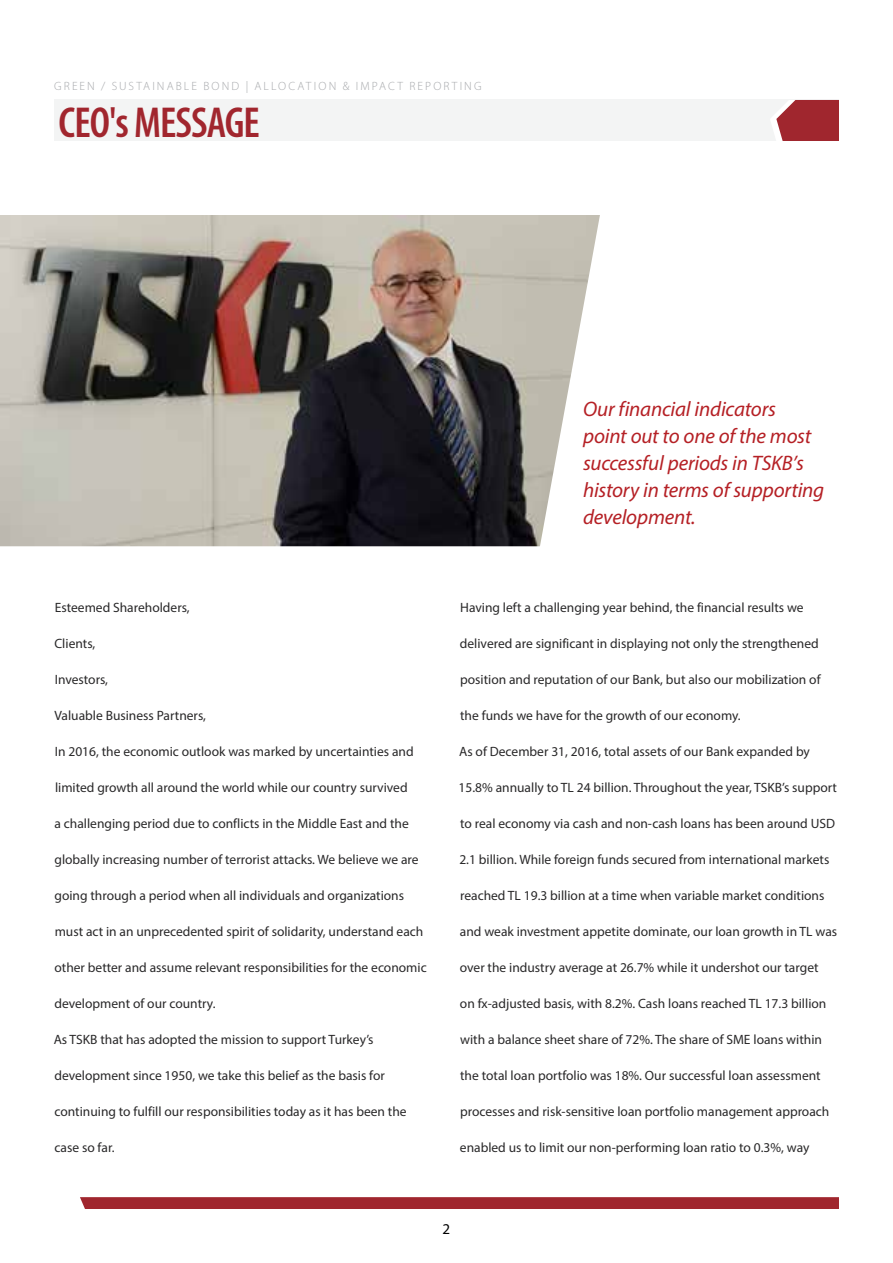
<style>
.page{position:relative;width:893px;height:1263px;background:#fff}
.page>*{position:absolute;margin:0;border:0;box-sizing:border-box;transform-origin:0 0}
.t1{font:600 condensed 43.5px "Myriad Pro";letter-spacing:-.02em;color:#a1262e}
.t2{font:italic 21px/27px "Myriad Pro";letter-spacing:-.01em;color:#b52025}
.t3{font:15px "Myriad Pro";color:#000}
.t4{font:13.5px "Myriad Pro";color:#292829}
.t5{font:300 12px "Myriad Pro";letter-spacing:.175em;color:#a7a9ac}
</style>
<div class="page">
<div style="left:54px;top:100px;width:785px;height:41px;background:#f3f4f4"></div>
<svg style="left:80px;top:1197px;width:759px;height:12px"></svg>
<svg style="left:771px;top:100px;width:68px;height:41px"></svg>
<img style="left:0;top:215px;width:600px;height:331px">
<p class="t5" style="left:54px;top:79px;width:429px">GREEN / SUSTAINABLE BOND | ALLOCATION &amp; IMPACT REPORTING</p>
<h1 class="t1" style="left:58px;top:99px;width:203px">CEO's MESSAGE</h1>
<h2 class="t2" style="left:583px;top:395px;width:243px">Our financial indicators point out to one of the most successful periods in TSKB’s history in terms of supporting development.</h2>
<p class="t4" style="left:55px;top:599px;width:136px">Esteemed Shareholders,</p>
<p class="t4" style="left:54px;top:635px;width:42px">Clients,</p>
<p class="t4" style="left:55px;top:671px;width:55px">Investors,</p>
<p class="t4" style="left:54px;top:707px;width:153px">Valuable Business Partners,</p>
<p class="t4" style="left:55px;top:743px;width:360px">In 2016, the economic outlook was marked by uncertainties and</p>
<p class="t4" style="left:55px;top:779px;width:354px">limited growth all around the world while our country survived</p>
<p class="t4" style="left:55px;top:815px;width:356px">a challenging period due to conflicts in the Middle East and the</p>
<p class="t4" style="left:54px;top:851px;width:366px">globally increasing number of terrorist attacks. We believe we are</p>
<p class="t4" style="left:54px;top:887px;width:351px">going through a period when all individuals and organizations</p>
<p class="t4" style="left:55px;top:923px;width:370px">must act in an unprecedented spirit of solidarity, understand each</p>
<p class="t4" style="left:54px;top:959px;width:374px">other better and assume relevant responsibilities for the economic</p>
<p class="t4" style="left:54px;top:995px;width:163px">development of our country.</p>
<p class="t4" style="left:54px;top:1031px;width:321px">As TSKB that has adopted the mission to support Turkey’s</p>
<p class="t4" style="left:54px;top:1067px;width:332px">development since 1950, we take this belief as the basis for</p>
<p class="t4" style="left:54px;top:1103px;width:354px">continuing to fulfill our responsibilities today as it has been the</p>
<p class="t4" style="left:54px;top:1139px;width:62px">case so far.</p>
<p class="t4" style="left:460px;top:599px;width:345px">Having left a challenging year behind, the financial results we</p>
<p class="t4" style="left:460px;top:635px;width:360px">delivered are significant in displaying not only the strengthened</p>
<p class="t4" style="left:460px;top:671px;width:362px">position and reputation of our Bank, but also our mobilization of</p>
<p class="t4" style="left:460px;top:707px;width:282px">the funds we have for the growth of our economy.</p>
<p class="t4" style="left:459px;top:743px;width:352px">As of December 31, 2016, total assets of our Bank expanded by</p>
<p class="t4" style="left:459px;top:779px;width:380px">15.8% annually to TL 24 billion. Throughout the year, TSKB’s support</p>
<p class="t4" style="left:460px;top:815px;width:376px">to real economy via cash and non-cash loans has been around USD</p>
<p class="t4" style="left:459px;top:851px;width:371px">2.1 billion. While foreign funds secured from international markets</p>
<p class="t4" style="left:460px;top:887px;width:366px">reached TL 19.3 billion at a time when variable market conditions</p>
<p class="t4" style="left:460px;top:923px;width:379px">and weak investment appetite dominate, our loan growth in TL was</p>
<p class="t4" style="left:460px;top:959px;width:360px">over the industry average at 26.7% while it undershot our target</p>
<p class="t4" style="left:460px;top:995px;width:368px">on fx-adjusted basis, with 8.2%. Cash loans reached TL 17.3 billion</p>
<p class="t4" style="left:460px;top:1031px;width:363px">with a balance sheet share of 72%. The share of SME loans within</p>
<p class="t4" style="left:460px;top:1067px;width:362px">the total loan portfolio was 18%. Our successful loan assessment</p>
<p class="t4" style="left:460px;top:1103px;width:371px">processes and risk-sensitive loan portfolio management approach</p>
<p class="t4" style="left:460px;top:1139px;width:351px">enabled us to limit our non-performing loan ratio to 0.3%, way</p>
<p class="t3" style="left:443px;top:1219px;width:9px">2</p>
</div>
